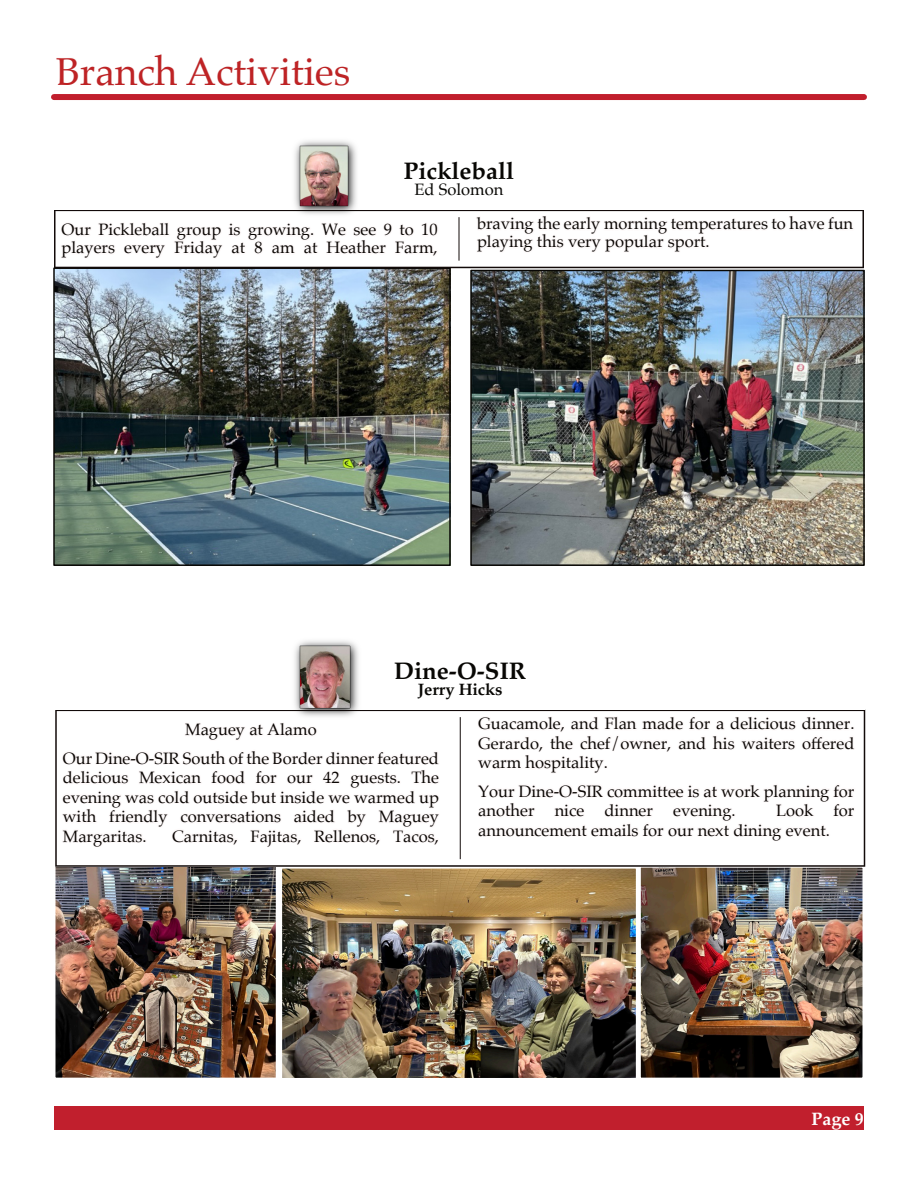
<style>
.page{position:relative;width:918px;height:1188px;background:#fff}
.page>*{position:absolute;margin:0;border:0;box-sizing:border-box;transform-origin:0 0}
.t1{font:39px "Palatino";color:#bf2325}
.t2{font:700 24px "Palatino";color:#080704}
.t3{font:700 18px "Palatino";color:#fff}
.t4{font:16.5px/19.5px "Palatino";color:#080704}
.t5{font:700 16.5px "Palatino";color:#080704}
</style>
<div class="page">
<div style="left:54px;top:94px;width:810px;height:6px;background:#c11f2d"></div>
<img style="left:56px;top:270px;width:392px;height:293px">
<div style="left:53px;top:267px;width:398px;height:299px;border:2px solid #080704"></div>
<img style="left:473px;top:273px;width:389px;height:290px">
<div style="left:470px;top:270px;width:395px;height:296px;border:2px solid #080704"></div>
<svg style="left:54px;top:210px;width:810px;height:58px"></svg>
<hr style="left:459px;top:217px;width:1px;height:44px;background:#120a09">
<img style="left:292px;top:140px;width:68px;height:77px">
<img style="left:55px;top:867px;width:221px;height:211px">
<img style="left:282px;top:868px;width:354px;height:210px">
<img style="left:640px;top:867px;width:223px;height:211px">
<svg style="left:55px;top:710px;width:810px;height:157px"></svg>
<hr style="left:460px;top:717px;width:1px;height:142px;background:#120a09">
<img style="left:292px;top:640px;width:70px;height:80px">
<div style="left:54px;top:1107px;width:810px;height:23px;background:#c11f2d"></div>
<h1 class="t1" style="left:56px;top:52px;width:296px">Branch Activities</h1>
<h2 class="t2" style="left:404px;top:159px;width:112px">Pickleball</h2>
<p class="t4" style="left:415px;top:181px;width:90px">Ed Solomon</p>
<p class="t4" style="left:62px;top:222px;width:378px;line-height:18px">Our Pickleball group is growing. We see 9 to 10 players every Friday at 8 am at Heather Farm,</p>
<p class="t4" style="left:477px;top:216px;width:378px;line-height:18px">braving the early morning temperatures to have fun playing this very popular sport.</p>
<h2 class="t2" style="left:394px;top:659px;width:133px">Dine-O-SIR</h2>
<p class="t5" style="left:418px;top:681px;width:86px">Jerry Hicks</p>
<p class="t4" style="left:63px;top:716px;width:378px;line-height:28.5px;text-align:center">Maguey at Alamo<br>Our Dine-O-SIR South of the Border dinner featured</p>
<p class="t4" style="left:63px;top:769px;width:378px;text-align:justify">delicious Mexican food for our 42 guests. The evening was cold outside but inside we warmed up with friendly conversations aided by Maguey Margaritas.</p>
<p class="t4" style="left:172px;top:827px;width:268px">Carnitas, Fajitas, Rellenos, Tacos,</p>
<p class="t4" style="left:478px;top:715px;width:378px;text-align:justify">Guacamole, and Flan made for a delicious dinner.<br>Gerardo, the chef/owner, and his waiters offered warm hospitality.</p>
<p class="t4" style="left:478px;top:782px;width:378px">Your Dine-O-SIR committee is at work planning for another nice dinner evening.</p>
<p class="t4" style="left:478px;top:802px;width:378px;text-indent:298px">Look for announcement emails for our next dining event.</p>
<p class="t3" style="left:811px;top:1110px;width:54px">Page 9</p>
</div>
